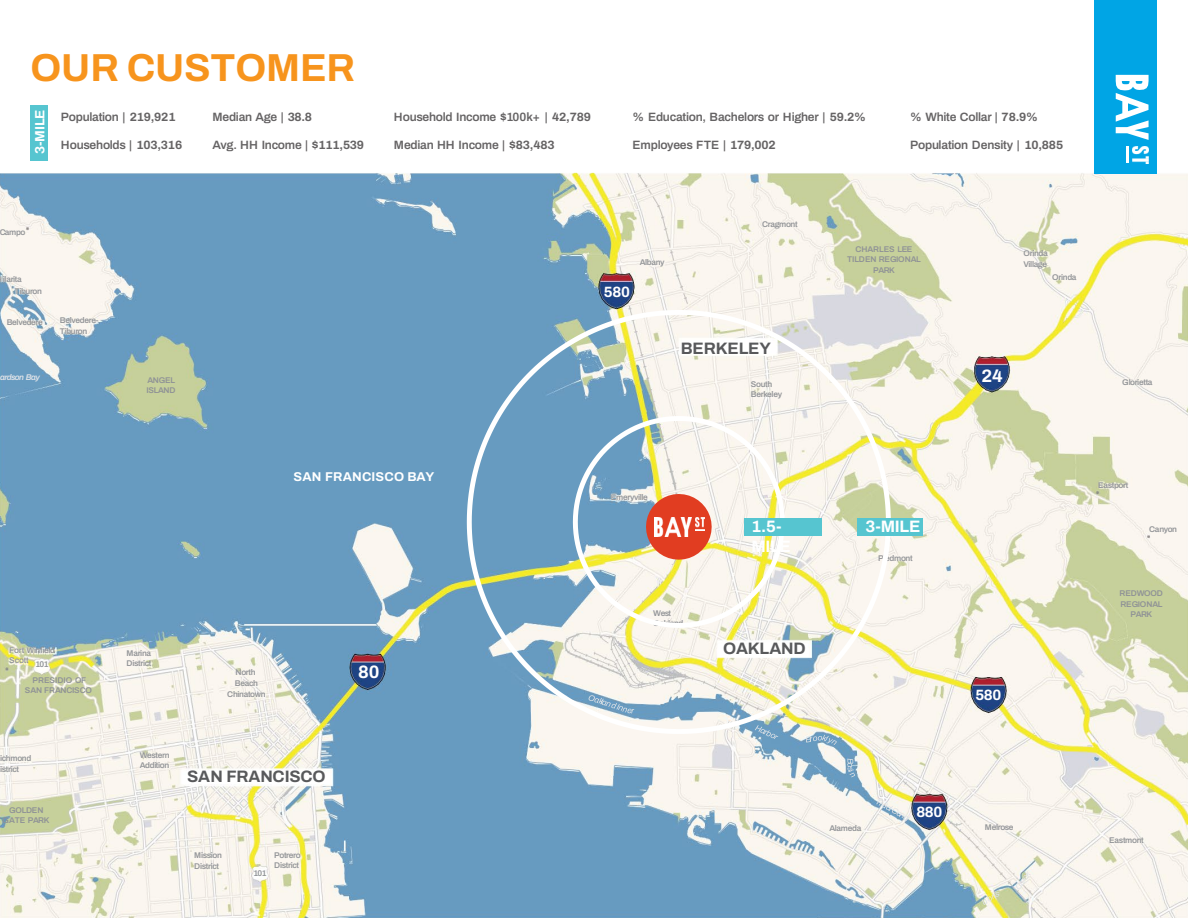
<style>
.page{position:relative;width:1188px;height:918px;background:#fff}
.page>*{position:absolute;margin:0;border:0;box-sizing:border-box;transform-origin:0 0}
.t1{font:700 39px "Archivo";letter-spacing:-.005em;color:#f7941d}
.t2{font:700 18px "Archivo";color:#fff}
.t3{font:700 16.5px "Archivo";letter-spacing:-.01em;color:#58595b}
.t4{font:700 16.5px/19.8px "Archivo";letter-spacing:-.025em;color:#fff}
.t5{font:700 15px "Archivo";letter-spacing:-.025em;color:#fff}
.t6{font:700 13.5px "Archivo";color:#fff}
.t7{font:700 12.75px "Archivo";letter-spacing:.015em;color:#fff}
.t8{font:600 12px "Archivo";letter-spacing:-.02em;color:#656364}
.t9{font:600 8.25px/10.5px "Archivo";letter-spacing:-.04em;color:#939598}
.t10{font:600 8.25px/10.2px "Archivo";letter-spacing:-.02em;color:#8f9296;text-align:center}
.t11{font:italic 600 8.25px "Archivo";letter-spacing:-.065em;color:#dfe3e8}
.s1{font-weight:700}
</style>
<div class="page">
<img style="left:0;top:172px;width:1188px;height:746px">
<svg style="left:755px;top:737px;width:23px;height:2px"></svg>
<svg style="left:806px;top:737px;width:31px;height:8px"></svg>
<svg style="left:847px;top:759px;width:8px;height:18px"></svg>
<svg style="left:876px;top:799px;width:35px;height:22px"></svg>
<svg style="left:982px;top:892px;width:17px;height:13px"></svg>
<svg style="left:1016px;top:871px;width:15px;height:18px"></svg>
<svg style="left:464px;top:307px;width:429px;height:430px"></svg>
<div style="left:744px;top:518px;width:77px;height:18px;background:#56c5d0"></div>
<div style="left:857px;top:518px;width:66px;height:18px;background:#56c5d0"></div>
<svg style="left:646px;top:494px;width:66px;height:66px;background:#e26f56"></svg>
<img style="left:654px;top:517px;width:37px;height:19px">
<div style="left:1094px;top:0;width:63px;height:174px;background:#00a5e5"></div>
<img style="left:1132px;top:147px;width:17px;height:16px">
<hr style="left:1126px;top:147px;width:3px;height:16px;background:#fff">
<svg style="left:1116px;top:75px;width:33px;height:65px"></svg>
<div style="left:30px;top:105px;width:18px;height:56px;background:#56c5d0"></div>
<h2 class="t1" style="left:30px;top:38px;width:326px">OUR CUSTOMER</h2>
<p class="t8" style="left:61px;top:108px;width:116px">Population | <span class="s1">219,921</span></p>
<p class="t8" style="left:61px;top:135px;width:123px">Households | <span class="s1">103,316</span></p>
<p class="t6" style="left:30px;top:154px;width:46px;rotate:-90deg">3-MILE</p>
<p class="t8" style="left:212px;top:108px;width:101px">Median Age | <span class="s1">38.8</span></p>
<p class="t8" style="left:212px;top:135px;width:153px">Avg. HH Income | <span class="s1">$111,539</span></p>
<p class="t9" style="left:-1px;top:227px;width:28px">Campo</p>
<p class="t9" style="left:-3px;top:274px;width:26px">Hilarita</p>
<p class="t9" style="left:15px;top:286px;width:29px">Tiburon</p>
<p class="t9" style="left:7px;top:317px;width:38px">Belvedere</p>
<p class="t11" style="left:0;top:371px;width:41px">ardson Bay</p>
<p class="t9" style="left:60px;top:315px;width:40px">Belvedere-<br>Tiburon</p>
<p class="t10" style="left:146px;top:375px;width:31px;text-align:left">ANGEL<br>ISLAND</p>
<p class="t8" style="left:394px;top:108px;width:199px">Household Income $100k+ | <span class="s1">42,789</span></p>
<p class="t8" style="left:394px;top:135px;width:162px">Median HH Income | <span class="s1">$83,483</span></p>
<p class="t8" style="left:632px;top:108px;width:235px">% Education, Bachelors or Higher | <span class="s1">59.2%</span></p>
<p class="t8" style="left:632px;top:135px;width:145px">Employees FTE | <span class="s1">179,002</span></p>
<p class="t8" style="left:910px;top:108px;width:129px">% White Collar | <span class="s1">78.9%</span></p>
<p class="t8" style="left:910px;top:135px;width:154px">Population Density | <span class="s1">10,885</span></p>
<p class="t5" style="left:604px;top:281px;width:27px">580</p>
<p class="t9" style="left:640px;top:257px;width:26px">Albany</p>
<p class="t9" style="left:762px;top:219px;width:37px">Cragmont</p>
<p class="t3" style="left:681px;top:336px;width:92px">BERKELEY</p>
<p class="t9" style="left:751px;top:379px;width:33px">South<br>Berkeley</p>
<p class="t10" style="left:847px;top:244px;width:75px">CHARLES LEE<br>TILDEN REGIONAL<br>PARK</p>
<p class="t9" style="left:1023px;top:248px;width:26px">Orinda<br>Village</p>
<p class="t9" style="left:1052px;top:272px;width:26px">Orinda</p>
<p class="t2" style="left:982px;top:362px;width:23px">24</p>
<p class="t9" style="left:1122px;top:377px;width:32px">Glorietta</p>
<p class="t7" style="left:294px;top:467px;width:142px">SAN FRANCISCO BAY</p>
<p class="t9" style="left:1098px;top:480px;width:32px">Eastport</p>
<p class="t9" style="left:611px;top:492px;width:39px">Emeryville</p>
<p class="t4" style="left:751px;top:517px;width:41px">1.5-<br>MILE</p>
<p class="t4" style="left:865px;top:516px;width:56px">3-MILE</p>
<p class="t9" style="left:1149px;top:524px;width:30px">Canyon</p>
<p class="t9" style="left:878px;top:552px;width:36px">Piedmont</p>
<p class="t9" style="left:653px;top:608px;width:32px">West<br>Oakland</p>
<p class="t10" style="left:1120px;top:589px;width:45px">REDWOOD<br>REGIONAL<br>PARK</p>
<p class="t9" style="left:9px;top:645px;width:47px">Fort Winfield<br>Scott</p>
<p class="t10" style="left:35px;top:659px;width:15px">101</p>
<p class="t10" style="left:25px;top:675px;width:68px">PRESIDIO OF<br>SAN FRANCISCO</p>
<p class="t9" style="left:127px;top:648px;width:26px">Marina<br>District</p>
<p class="t9" style="left:227px;top:666px;width:40px;line-height:11.2px;text-align:center">North<br>Beach<br>Chinatown</p>
<p class="t2" style="left:358px;top:659px;width:23px">80</p>
<p class="t3" style="left:723px;top:636px;width:84px">OAKLAND</p>
<p class="t5" style="left:976px;top:684px;width:27px">580</p>
<p class="t9" style="left:0;top:753px;width:33px">ichmond istrict</p>
<p class="t9" style="left:140px;top:750px;width:31px">Western<br>Addition</p>
<p class="t3" style="left:187px;top:764px;width:140px">SAN FRANCISCO</p>
<p class="t10" style="left:3px;top:805px;width:48px">GOLDEN<br>GATE PARK</p>
<p class="t9" style="left:829px;top:823px;width:33px">Alameda</p>
<p class="t5" style="left:916px;top:801px;width:27px">880</p>
<p class="t9" style="left:985px;top:822px;width:30px">Melrose</p>
<p class="t9" style="left:1109px;top:835px;width:36px">Eastmont</p>
<p class="t9" style="left:194px;top:850px;width:29px">Mission<br>District</p>
<p class="t10" style="left:253px;top:868px;width:15px">101</p>
<p class="t9" style="left:274px;top:850px;width:28px">Potrero<br>District</p>
</div>
